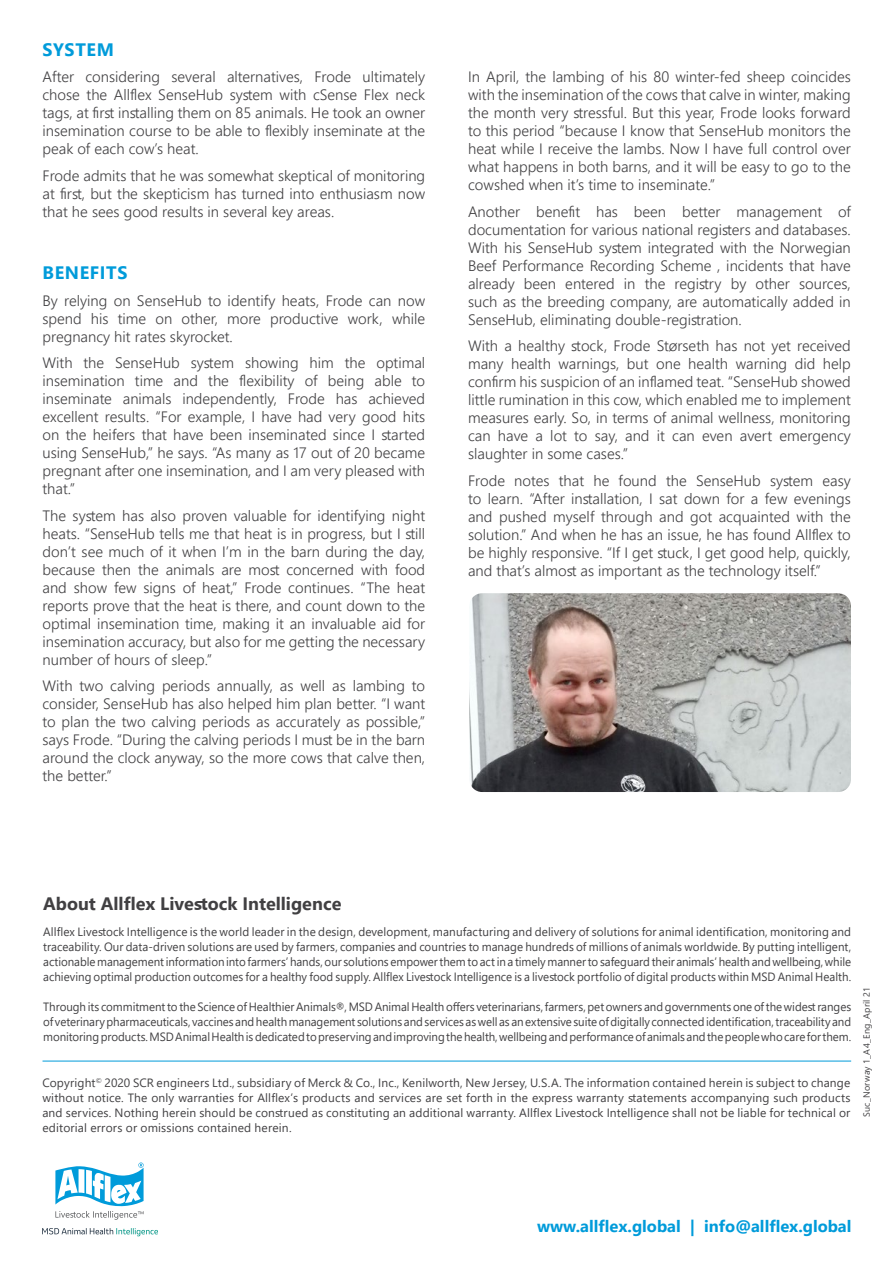
<style>
.page{position:relative;width:893px;height:1263px;background:#fff}
.page>*{position:absolute;margin:0;border:0;box-sizing:border-box;transform-origin:0 0}
.t1{font:700 18px "Segoe UI";color:#414042}
.t2{font:700 18px "Segoe UI";letter-spacing:.035em;color:#009bda}
.t3{font:700 16.5px "Segoe UI";color:#009bda}
.t4{font:300 15px/18px "Segoe UI";color:#414042;text-align:justify}
.t5{font:12px/15px "Segoe UI";color:#414042;text-align:justify}
.t6{font:12px/15px "Segoe UI";color:#414042;text-align:justify;scale:.96 1}
.t7{font:9px "Segoe UI";letter-spacing:.025em;color:#414042}
</style>
<div class="page">
<hr style="left:43px;top:1061px;width:808px;height:1px;background:#009bda">
<svg style="left:42px;top:1228px;width:116px;height:8px"></svg>
<svg style="left:55px;top:1162px;width:89px;height:58px"></svg>
<img style="left:469px;top:593px;width:382px;height:199px">
<p class="t2" style="left:43px;top:32px;width:73px">SYSTEM</p>
<p class="t4" style="left:43px;top:66px;width:384px">After considering several alternatives, Frode ultimately chose the Allflex SenseHub system with cSense Flex neck tags, at first installing them on 85 animals. He took an owner insemination course to be able to flexibly inseminate at the peak of each cow’s heat.</p>
<p class="t4" style="left:43px;top:165px;width:384px">Frode admits that he was somewhat skeptical of monitoring at first, but the skepticism has turned into enthusiasm now that he sees good results in several key areas.</p>
<p class="t2" style="left:43px;top:256px;width:87px">BENEFITS</p>
<p class="t4" style="left:43px;top:290px;width:384px">By relying on SenseHub to identify heats, Frode can now spend his time on other, more productive work, while pregnancy hit rates skyrocket.</p>
<p class="t4" style="left:43px;top:352px;width:384px">With the SenseHub system showing him the optimal insemination time and the flexibility of being able to inseminate animals independently, Frode has achieved excellent results. “For example, I have had very good hits on the heifers that have been inseminated since I started using SenseHub,” he says. “As many as 17 out of 20 became pregnant after one insemination, and I am very pleased with that.”</p>
<p class="t4" style="left:43px;top:505px;width:384px">The system has also proven valuable for identifying night heats. “SenseHub tells me that heat is in progress, but I still don’t see much of it when I’m in the barn during the day, because then the animals are most concerned with food and show few signs of heat,” Frode continues. “The heat reports prove that the heat is there, and count down to the optimal insemination time, making it an invaluable aid for insemination accuracy, but also for me getting the necessary number of hours of sleep.”</p>
<p class="t4" style="left:43px;top:675px;width:384px">With two calving periods annually, as well as lambing to consider, SenseHub has also helped him plan better. “I want to plan the two calving periods as accurately as possible,” says Frode. “During the calving periods I must be in the barn around the clock anyway, so the more cows that calve then, the better.”</p>
<p class="t4" style="left:468px;top:66px;width:384px">In April, the lambing of his 80 winter-fed sheep coincides with the insemination of the cows that calve in winter, making the month very stressful. But this year, Frode looks forward to this period “because I know that SenseHub monitors the heat while I receive the lambs. Now I have full control over what happens in both barns, and it will be easy to go to the cowshed when it’s time to inseminate.”</p>
<p class="t4" style="left:468px;top:201px;width:384px">Another benefit has been better management of documentation for various national registers and databases.<br>With his SenseHub system integrated with the Norwegian Beef Performance Recording Scheme , incidents that have already been entered in the registry by other sources, such as the breeding company, are automatically added in SenseHub, eliminating double-registration.</p>
<p class="t4" style="left:468px;top:335px;width:384px">With a healthy stock, Frode Størseth has not yet received many health warnings, but one health warning did help confirm his suspicion of an inflamed teat. “SenseHub showed little rumination in this cow, which enabled me to implement measures early. So, in terms of animal wellness, monitoring can have a lot to say, and it can even avert emergency slaughter in some cases.”</p>
<p class="t4" style="left:468px;top:470px;width:384px">Frode notes that he found the SenseHub system easy to learn. “After installation, I sat down for a few evenings and pushed myself through and got acquainted with the solution.” And when he has an issue, he has found Allflex to be highly responsive. “If I get stuck, I get good help, quickly, and that’s almost as important as the technology itself.”</p>
<p class="t1" style="left:43px;top:886px;width:300px">About Allflex Livestock Intelligence</p>
<p class="t5" style="left:43px;top:923px;width:809px">Allflex Livestock Intelligence is the world leader in the design, development, manufacturing and delivery of solutions for animal identification, monitoring and traceability. Our data-driven solutions are used by farmers, companies and countries to manage hundreds of millions of animals worldwide. By putting intelligent, actionable management information into farmers’ hands, our solutions empower them to act in a timely manner to safeguard their animals’ health and wellbeing, while achieving optimal production outcomes for a healthy food supply. Allflex Livestock Intelligence is a livestock portfolio of digital products within MSD Animal Health.</p>
<p class="t6" style="left:43px;top:998px;width:843px">Through its commitment to the Science of Healthier Animals®, MSD Animal Health offers veterinarians, farmers, pet owners and governments one of the widest ranges of veterinary pharmaceuticals, vaccines and health management solutions and services as well as an extensive suite of digitally connected identification, traceability and monitoring products. MSD Animal Health is dedicated to preserving and improving the health, wellbeing and performance of animals and the people who care for them.</p>
<p class="t5" style="left:42px;top:1074px;width:810px">Copyright<sup>©</sup> 2020 SCR engineers Ltd., subsidiary of Merck &amp; Co., Inc., Kenilworth, New Jersey, U.S.A. The information contained herein is subject to change without notice. The only warranties for Allflex’s products and services are set forth in the express warranty statements accompanying such products and services. Nothing herein should be construed as constituting an additional warranty. Allflex Livestock Intelligence shall not be liable for technical or editorial errors or omissions contained herein.</p>
<p class="t7" style="left:858px;top:1117px;width:131px;rotate:-90deg">Suc_Norway 1_A4_Eng_April 21</p>
<p class="t3" style="left:537px;top:1211px;width:316px">www.allflex.global | info@allflex.global</p>
</div>
